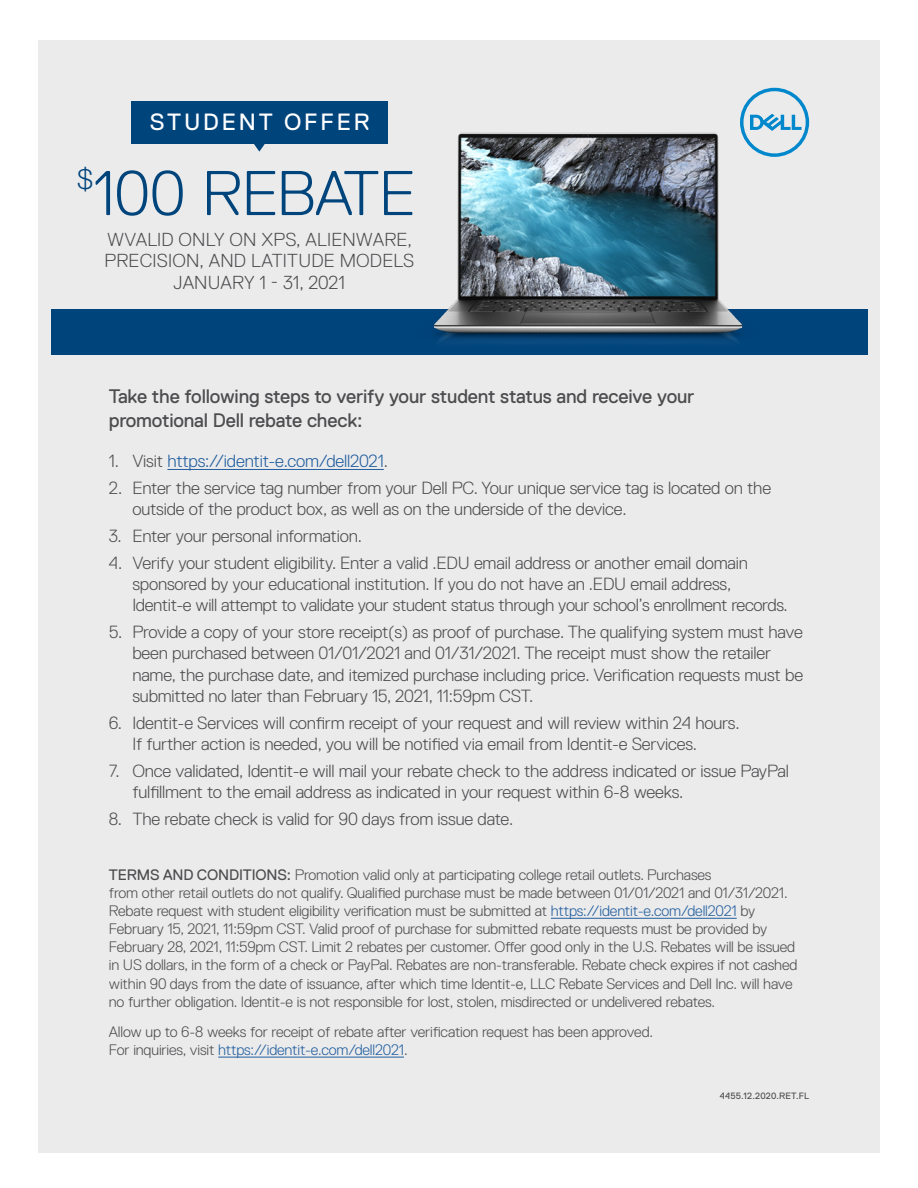
<style>
.page{position:relative;width:918px;height:1188px;background:#fff}
.page>*{position:absolute;margin:0;border:0;box-sizing:border-box;transform-origin:0 0}
.t1{font:300 63px "Dell Replica";letter-spacing:-.01em;color:#00447c}
.t2{font:300 28.2px "Dell Replica";color:#00447c}
.t3{font:23.55px "Dell Replica";letter-spacing:.12em;color:#fff}
.t4{font:19.65px/23.5px "Dell Replica";letter-spacing:-.01em;color:#4d4d4f}
.t5{font:300 18.75px/21.9px "Dell Replica";letter-spacing:.01em;color:#4d4d4f;text-align:center}
.t6{font:300 17.55px/21.1px "Dell Replica";letter-spacing:-.01em;color:#4d4d4f}
.t7{font:300 17.55px "Dell Replica";letter-spacing:-.01em;color:#215e9e}
.t8{font:300 15.15px/18.1px "Dell Replica";letter-spacing:-.01em;color:#4d4d4f}
.t9{font:9.15px "Dell Replica";letter-spacing:.015em;color:#4d4d4f}
.s1{color:#4d4d4f}
.s2{font-weight:400}
.s3{color:#215e9e}
</style>
<div class="page">
<div style="left:38px;top:40px;width:842px;height:1113px;background:#ebebec"></div>
<div style="left:51px;top:309px;width:816px;height:46px;background:#00447c"></div>
<hr style="left:167px;top:469px;width:217px;height:1px;background:#215e9e">
<hr style="left:551px;top:918px;width:186px;height:1px;background:#215e9e">
<hr style="left:218px;top:1057px;width:186px;height:1px;background:#215e9e">
<div style="left:131px;top:101px;width:256px;height:43px;background:#00447c"></div>
<svg style="left:254px;top:144px;width:11px;height:8px"></svg>
<svg style="left:773px;top:88px;width:36px;height:69px"></svg>
<img style="left:433px;top:87px;width:340px;height:255px">
<h3 class="t3" style="left:150px;top:108px;width:221px">STUDENT OFFER</h3>
<h2 class="t2" style="left:77px;top:164px;width:18px">$</h2>
<h1 class="t1" style="left:93px;top:158px;width:324px">100 REBATE</h1>
<p class="t5" style="left:105px;top:228px;width:311px">WVALID ONLY ON XPS, ALIENWARE,<br>PRECISION, AND LATITUDE MODELS<br>JANUARY 1 - 31, 2021</p>
<p class="t4" style="left:109px;top:385px;width:587px">Take the following steps to verify your student status and receive your promotional Dell rebate check:</p>
<p class="t7" style="left:109px;top:451px;width:281px"><span class="s1">1. Visit</span> https://identit-e.com/dell2021<span class="s1">.</span></p>
<p class="t6" style="left:132px;top:477px;width:640px;text-indent:-23px">2. Enter the service tag number from your Dell PC. Your unique service tag is located on the outside of the product box, as well as on the underside of the device.</p>
<p class="t6" style="left:109px;top:525px;width:255px">3. Enter your personal information.</p>
<p class="t6" style="left:132px;top:552px;width:657px;text-indent:-23px">4. Verify your student eligibility. Enter a valid .EDU email address or another email domain sponsored by your educational institution. If you do not have an .EDU email address,<br>Identit-e will attempt to validate your student status through your school’s enrollment records.</p>
<p class="t6" style="left:132px;top:622px;width:672px;text-indent:-23px">5. Provide a copy of your store receipt(s) as proof of purchase. The qualifying system must have been purchased between 01/01/2021 and 01/31/2021. The receipt must show the retailer name, the purchase date, and itemized purchase including price. Verification requests must be submitted no later than February 15, 2021, 11:59pm CST.</p>
<p class="t6" style="left:132px;top:712px;width:609px;text-indent:-23px">6. Identit-e Services will confirm receipt of your request and will review within 24 hours.<br>If further action is needed, you will be notified via email from Identit-e Services.</p>
<p class="t6" style="left:132px;top:760px;width:658px;text-indent:-23px">7. Once validated, Identit-e will mail your rebate check to the address indicated or issue PayPal fulfillment to the email address as indicated in your request within 6-8 weeks.</p>
<p class="t6" style="left:109px;top:809px;width:406px">8. The rebate check is valid for 90 days from issue date.</p>
<p class="t8" style="left:109px;top:865px;width:690px"><span class="s2">TERMS AND CONDITIONS:</span> Promotion valid only at participating college retail outlets. Purchases<br>from other retail outlets do not qualify. Qualified purchase must be made between 01/01/2021 and 01/31/2021.<br>Rebate request with student eligibility verification must be submitted at <span class="s3">https://identit-e.com/dell2021</span> by February 15, 2021, 11:59pm CST. Valid proof of purchase for submitted rebate requests must be provided by February 28, 2021, 11:59pm CST. Limit 2 rebates per customer. Offer good only in the U.S. Rebates will be issued in US dollars, in the form of a check or PayPal. Rebates are non-transferable. Rebate check expires if not cashed within 90 days from the date of issuance, after which time Identit-e, LLC Rebate Services and Dell Inc. will have no further obligation. Identit-e is not responsible for lost, stolen, misdirected or undelivered rebates.</p>
<p class="t8" style="left:109px;top:1022px;width:546px">Allow up to 6-8 weeks for receipt of rebate after verification request has been approved.<br>For inquiries, visit <span class="s3">https://identit-e.com/dell2021</span>.</p>
<p class="t9" style="left:720px;top:1091px;width:91px">4455.12.2020.RET.FL</p>
</div>
